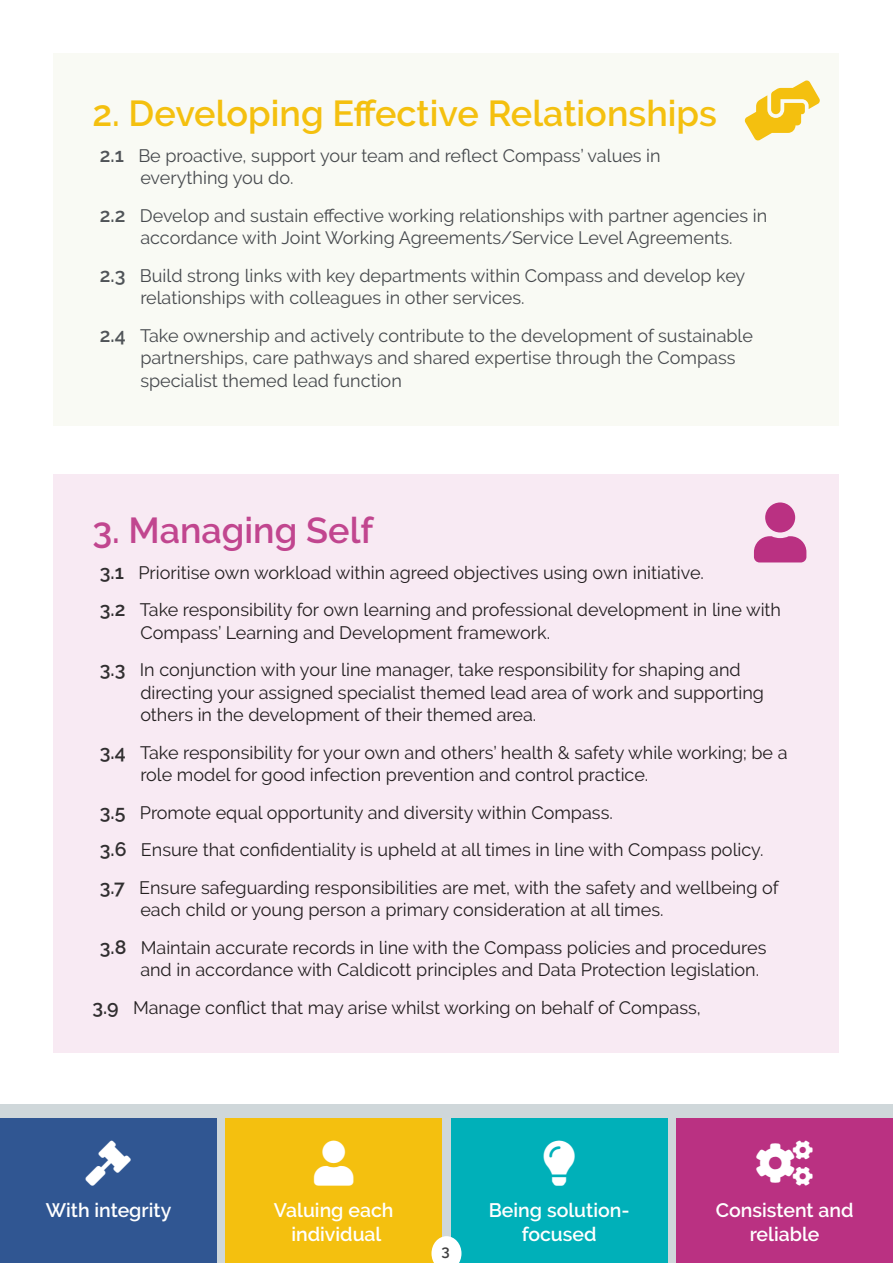
<style>
.page{position:relative;width:893px;height:1263px;background:#fff}
.page>*{position:absolute;margin:0;border:0;box-sizing:border-box;transform-origin:0 0}
.t1{font:60px "Font Awesome 5 Free Solid";color:#f4c00f}
.t2{font:45px "Font Awesome 5 Free Solid";color:#fff}
.t3{font:600 36px "Raleway";color:#f4c00f}
.t4{font:600 36px "Raleway";color:#c1468f}
.t5{font:600 19.5px/24px "Raleway";color:#fff;text-align:center}
.t6{font:18px/22.5px "Raleway";color:#231f20}
.t7{font:18px/22.5px "Raleway";color:#474a4e}
.t8{font:600 15px "Raleway";color:#3e3e3f}
.s1{font-weight:600;font-size:19.5px;color:#505458}
.s2{font-weight:600;font-size:19.5px;color:#312f30}
</style>
<div class="page">
<div style="left:0;top:1104px;width:893px;height:159px;background:#cfd7da"></div>
<div style="left:53px;top:53px;width:786px;height:373px;background:#f9faf4"></div>
<div style="left:53px;top:474px;width:786px;height:579px;background:#f8eaf3"></div>
<div style="left:0;top:1119px;width:217px;height:144px;background:#305692"></div>
<div style="left:225px;top:1119px;width:217px;height:144px;background:#f4c00f"></div>
<div style="left:451px;top:1119px;width:216px;height:144px;background:#00b0b9"></div>
<div style="left:676px;top:1119px;width:217px;height:144px;background:#ba3182"></div>
<svg style="left:431px;top:1236px;width:30px;height:27px"></svg>
<p class="t1" style="left:745px;top:80px;width:78px">■▲●■</p>
<p class="t3" style="left:92px;top:92px;width:626px">2. Developing Effective Relationships</p>
<p class="t7" style="left:140px;top:144px;width:522px;text-indent:-40px"><span class="s1">2.1</span> Be proactive, support your team and reflect Compass’ values in everything you do.</p>
<p class="t7" style="left:100px;top:204px;width:669px;text-align:center"><span class="s1">2.2</span> Develop and sustain effective working relationships with partner agencies in accordance with Joint Working Agreements/Service Level Agreements.</p>
<p class="t7" style="left:140px;top:264px;width:607px;text-indent:-40px"><span class="s1">2.3</span> Build strong links with key departments within Compass and develop key relationships with colleagues in other services.</p>
<p class="t7" style="left:140px;top:324px;width:614px;text-indent:-40px"><span class="s1">2.4</span> Take ownership and actively contribute to the development of sustainable partnerships, care pathways and shared expertise through the Compass specialist themed lead function</p>
<p class="t4" style="left:92px;top:509px;width:283px">3. Managing Self</p>
<p class="t6" style="left:100px;top:561px;width:606px"><span class="s2">3.1</span> Prioritise own workload within agreed objectives using own initiative.</p>
<p class="t6" style="left:140px;top:599px;width:642px;text-indent:-40px"><span class="s2">3.2</span> Take responsibility for own learning and professional development in line with<br>Compass’ Learning and Development framework.</p>
<p class="t6" style="left:140px;top:659px;width:625px;text-indent:-40px"><span class="s2">3.3</span> In conjunction with your line manager, take responsibility for shaping and directing your assigned specialist themed lead area of work and supporting others in the development of their themed area.</p>
<p class="t6" style="left:140px;top:741px;width:649px;text-indent:-40px"><span class="s2">3.4</span> Take responsibility for your own and others’ health &amp; safety while working; be a role model for good infection prevention and control practice.</p>
<p class="t6" style="left:100px;top:801px;width:514px"><span class="s2">3.5</span> Promote equal opportunity and diversity within Compass.</p>
<p class="t6" style="left:100px;top:839px;width:665px"><span class="s2">3.6</span> Ensure that confidentiality is upheld at all times in line with Compass policy.</p>
<p class="t6" style="left:140px;top:876px;width:640px;text-indent:-40px"><span class="s2">3.7</span> Ensure safeguarding responsibilities are met, with the safety and wellbeing of each child or young person a primary consideration at all times.</p>
<p class="t6" style="left:140px;top:936px;width:628px;text-indent:-40px"><span class="s2">3.8</span> Maintain accurate records in line with the Compass policies and procedures and in accordance with Caldicott principles and Data Protection legislation.</p>
<p class="t6" style="left:92px;top:996px;width:610px"><span class="s2">3.9</span> Manage conflict that may arise whilst working on behalf of Compass,</p>
<p class="t2" style="left:544px;top:1140px;width:32px">●▼◆●</p>
<p class="t5" style="left:46px;top:1198px;width:127px">With integrity</p>
<p class="t5" style="left:274px;top:1198px;width:121px">Valuing each individual</p>
<p class="t5" style="left:489px;top:1198px;width:142px">Being solution&shy;focused</p>
<p class="t5" style="left:716px;top:1198px;width:139px">Consistent and reliable</p>
<p class="t8" style="left:442px;top:1242px;width:10px">3</p>
</div>
